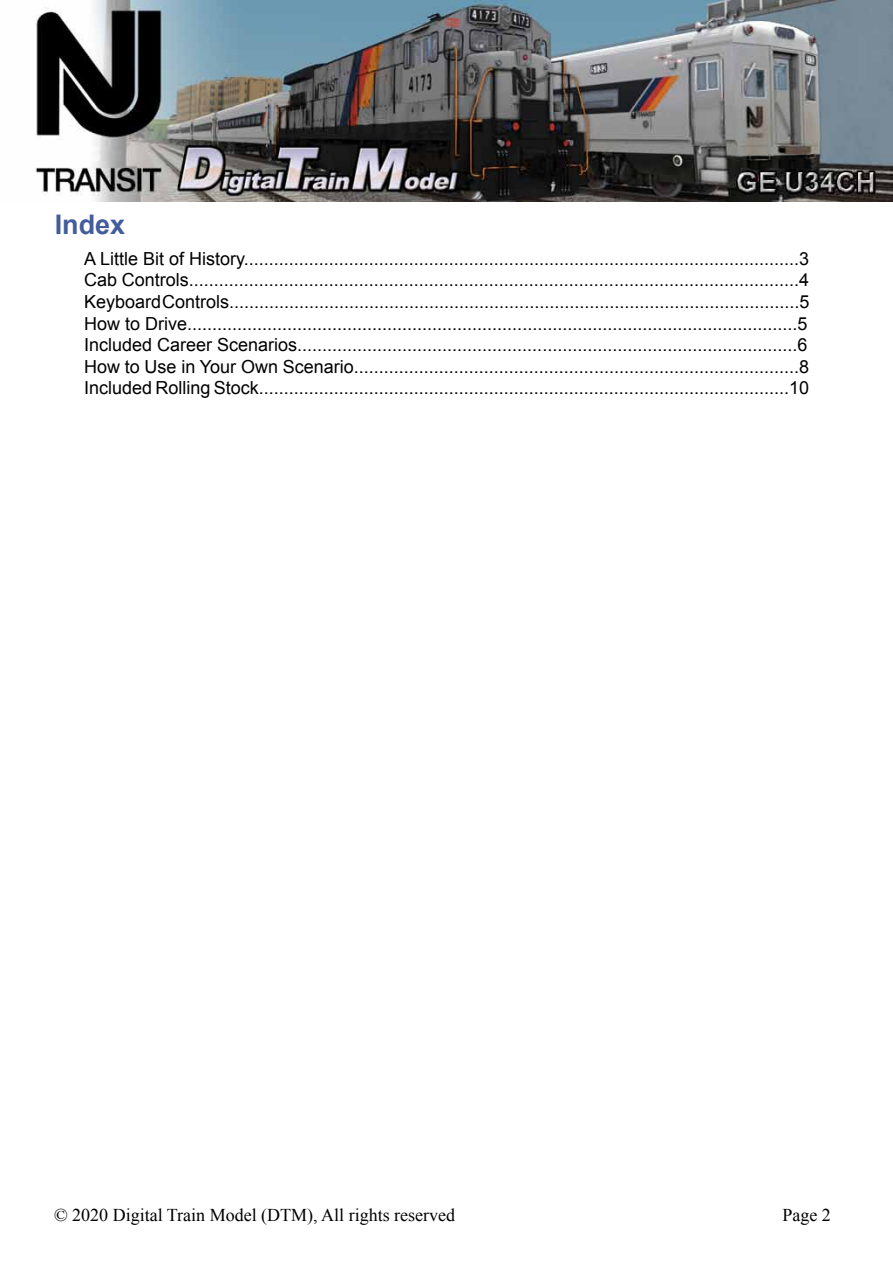
<style>
.page{position:relative;width:893px;height:1263px;background:#fff}
.page>*{position:absolute;margin:0;border:0;box-sizing:border-box;transform-origin:0 0}
.t1{font:700 27px "Arial";color:#435d9c}
.t2{font:18px/21.6px "Arial";color:#000;text-align:justify}
.t3{font:18px "Times New Roman";color:#000}
</style>
<div class="page">
<img style="left:35px;top:0;width:858px;height:201px">
<h1 class="t1" style="left:55px;top:206px;width:72px">Index</h1>
<p class="t2" style="left:84px;top:248px;width:727px">A Little Bit of History...............................................................................................................3<br>Cab Controls..........................................................................................................................4<br>Keyboard Controls..................................................................................................................5<br>How to Drive..........................................................................................................................5<br>Included Career Scenarios....................................................................................................6<br>How to Use in Your Own Scenario.........................................................................................8<br>Included Rolling Stock..........................................................................................................10</p>
<p class="t3" style="left:54px;top:1203px;width:403px">© 2020 Digital Train Model (DTM), All rights reserved</p>
<p class="t3" style="left:782px;top:1203px;width:50px">Page 2</p>
</div>
